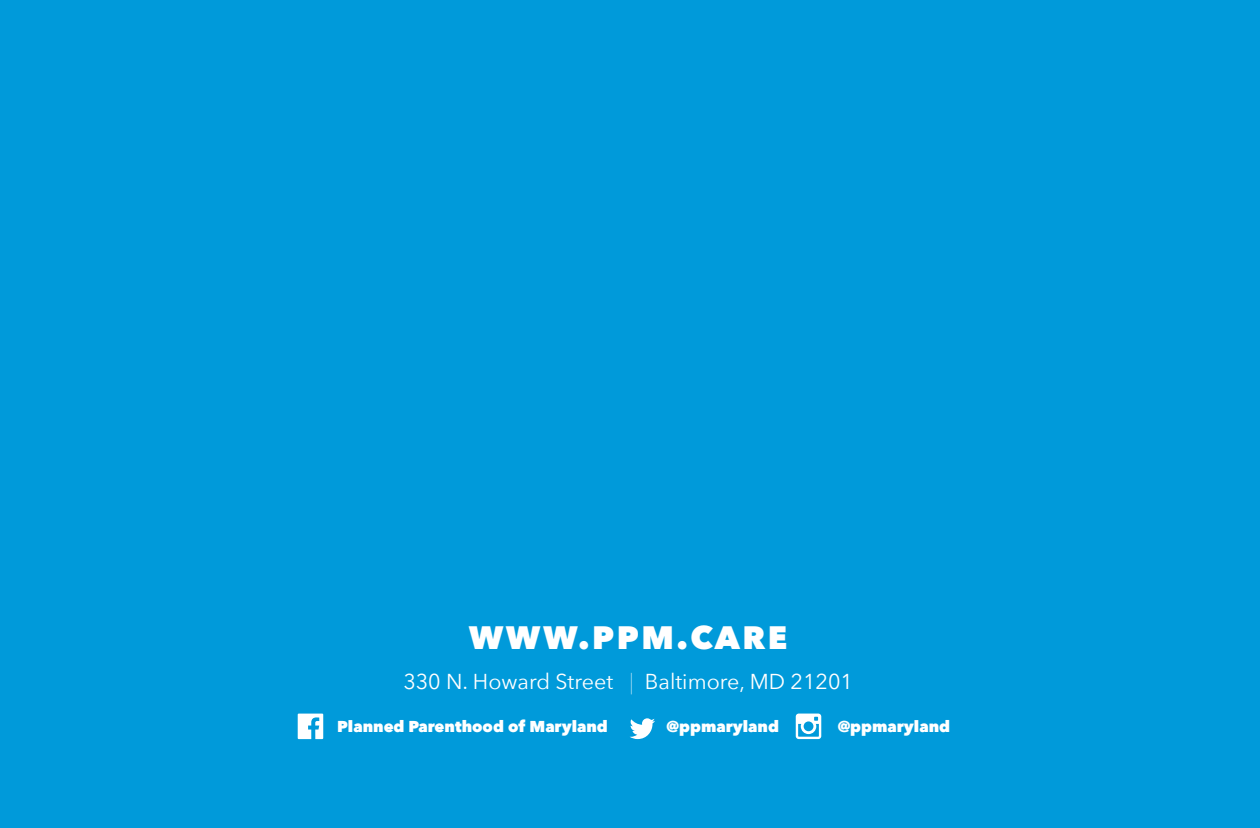
<style>
.page{position:relative;width:1260px;height:828px;background:#009ada}
.page>*{position:absolute;margin:0;border:0;box-sizing:border-box;transform-origin:0 0}
.t1{font:800 32.4px "Avenir Next";letter-spacing:.075em;color:#fff}
.t2{font:21.6px "Avenir Next";color:#fff}
.t3{font:800 15.8px "Avenir Next";color:#fff}
.s1{font-weight:200}
</style>
<div class="page">
<svg style="left:796px;top:714px;width:25px;height:25px"></svg>
<svg style="left:630px;top:718px;width:25px;height:21px"></svg>
<svg style="left:298px;top:714px;width:25px;height:25px"></svg>
<h1 class="t1" style="left:469px;top:618px;width:320px">WWW.PPM.CARE</h1>
<h2 class="t2" style="left:403px;top:663px;width:451px">330 N. Howard Street <span class="s1">|</span> Baltimore, MD 21201</h2>
<p class="t3" style="left:337px;top:717px;width:272px">Planned Parenthood of Maryland</p>
<p class="t3" style="left:667px;top:717px;width:114px">@ppmaryland</p>
<p class="t3" style="left:838px;top:717px;width:114px">@ppmaryland</p>
</div>
